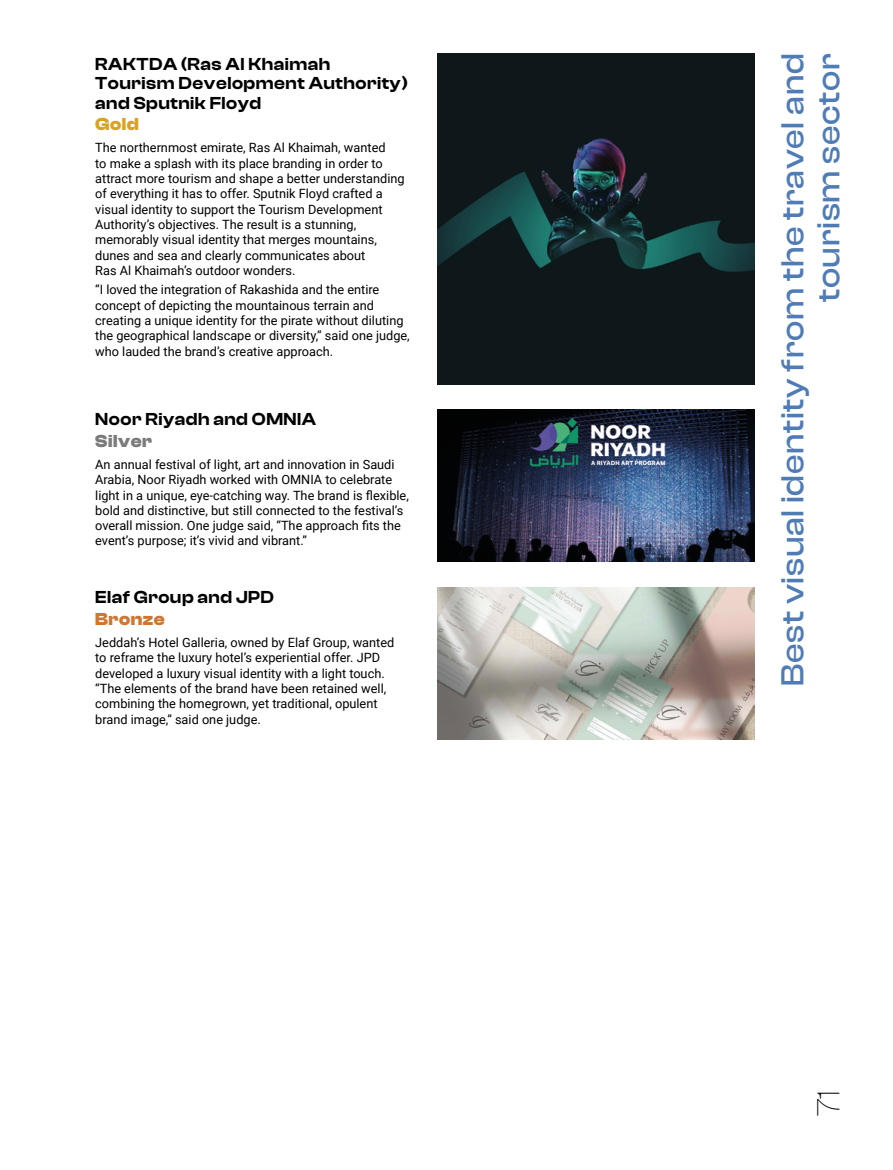
<style>
.page{position:relative;width:893px;height:1170px;background:#fff}
.page>*{position:absolute;margin:0;border:0;box-sizing:border-box;transform-origin:0 0}
.t1{font:500 33px/36px "Clash Display";letter-spacing:.02em;color:#507cb6;text-align:right}
.t2{font:200 33px "Clash Display";color:#000}
.t3{font:600 18px/19.5px "Clash Display";letter-spacing:.03em;color:#000}
.t4{font:700 18px "Clash Display";letter-spacing:.03em;color:#7c7b7b}
.t5{font:700 18px "Clash Display";letter-spacing:.03em;color:#ce7730}
.t6{font:700 18px "Clash Display";color:#d7a320}
.t7{font:12.75px/15.3px "Roboto";color:#000}
</style>
<div class="page">
<img style="left:438px;top:587px;width:316px;height:152px">
<img style="left:438px;top:54px;width:316px;height:330px">
<img style="left:438px;top:409px;width:316px;height:153px">
<h2 class="t3" style="left:95px;top:54px;width:314px">RAKTDA (Ras Al Khaimah<br>Tourism Development Authority) and Sputnik Floyd</h2>
<h2 class="t6" style="left:95px;top:114px;width:45px">Gold</h2>
<p class="t7" style="left:95px;top:140px;width:311px">The northernmost emirate, Ras Al Khaimah, wanted<br>to make a splash with its place branding in order to attract more tourism and shape a better understanding of everything it has to offer. Sputnik Floyd crafted a visual identity to support the Tourism Development Authority’s objectives. The result is a stunning, memorably visual identity that merges mountains, dunes and sea and clearly communicates about<br>Ras Al Khaimah’s outdoor wonders.</p>
<p class="t7" style="left:95px;top:282px;width:316px">“I loved the integration of Rakashida and the entire concept of depicting the mountainous terrain and creating a unique identity for the pirate without diluting the geographical landscape or diversity,” said one judge, who lauded the brand’s creative approach.</p>
<h2 class="t3" style="left:95px;top:409px;width:222px">Noor Riyadh and OMNIA</h2>
<h2 class="t4" style="left:95px;top:431px;width:58px">Silver</h2>
<p class="t7" style="left:95px;top:456px;width:315px">An annual festival of light, art and innovation in Saudi Arabia, Noor Riyadh worked with OMNIA to celebrate light in a unique, eye-catching way. The brand is flexible, bold and distinctive, but still connected to the festival’s overall mission. One judge said, “The approach fits the event’s purpose; it’s vivid and vibrant.”</p>
<h2 class="t3" style="left:95px;top:587px;width:180px">Elaf Group and JPD</h2>
<h2 class="t5" style="left:95px;top:609px;width:71px">Bronze</h2>
<p class="t7" style="left:95px;top:634px;width:301px">Jeddah’s Hotel Galleria, owned by Elaf Group, wanted to reframe the luxury hotel’s experiential offer. JPD developed a luxury visual identity with a light touch. “The elements of the brand have been retained well, combining the homegrown, yet traditional, opulent brand image,” said one judge.</p>
<h1 class="t1" style="left:774px;top:685px;width:633px;rotate:-90deg">Best visual identity from the travel and tourism sector</h1>
<h1 class="t2" style="left:810px;top:1116px;width:28px;rotate:-90deg">71</h1>
</div>
